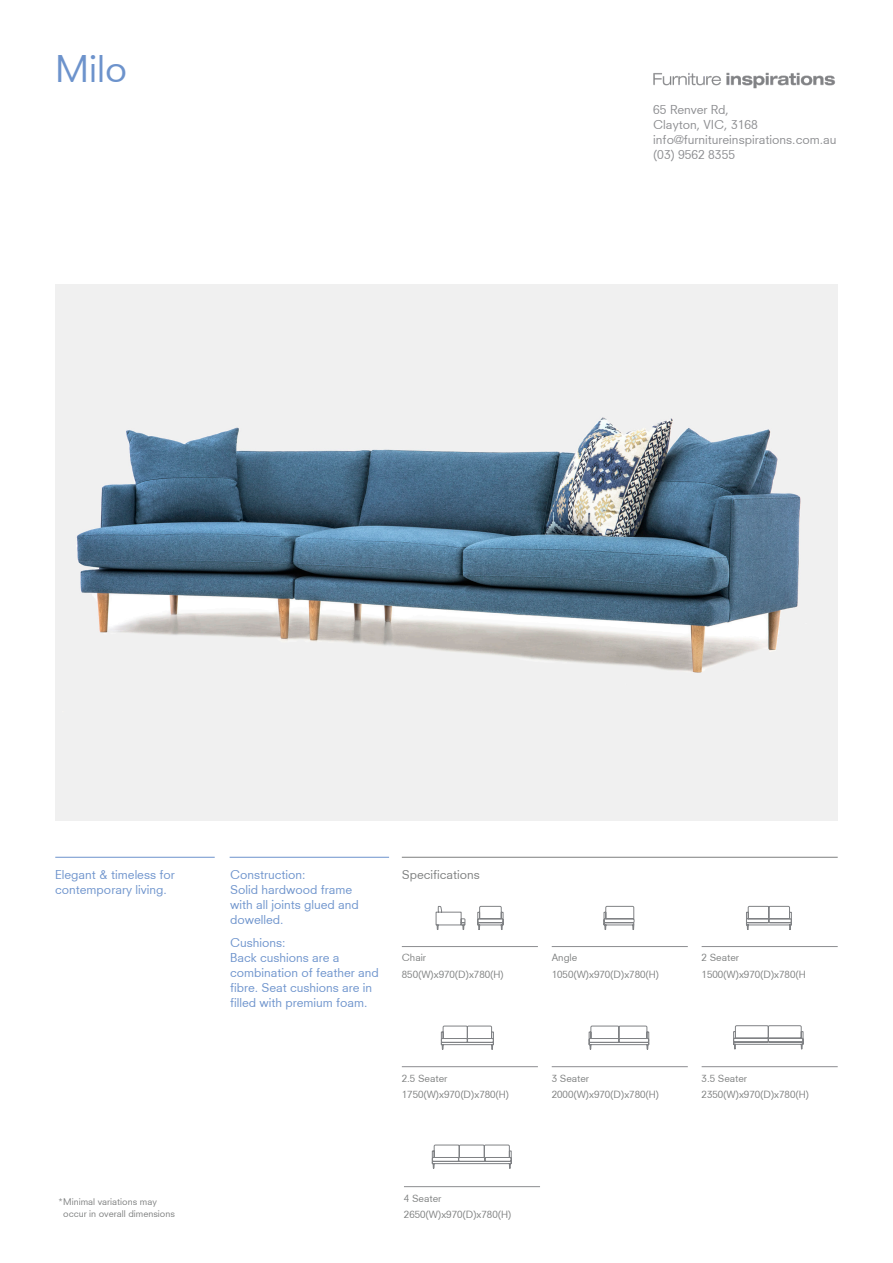
<style>
.page{position:relative;width:893px;height:1263px;background:#fff}
.page>*{position:absolute;margin:0;border:0;box-sizing:border-box;transform-origin:0 0}
.t1{font:36px "Neuzeit S";color:#6d93cc}
.t2{font:12px/15px "Neuzeit S";color:#6d93cc}
.t3{font:12px "Neuzeit S";color:#8c8d90}
.t4{font:12px "Neuzeit S";color:#7d7f7f}
.t5{font:9.75px "Neuzeit S";color:#7d7f7f}
.t6{font:9px/12px "Neuzeit S";color:#7d7f7f}
</style>
<div class="page">
<img style="left:56px;top:285px;width:781px;height:536px">
<hr style="left:55px;top:857px;width:160px;height:1px;background:#6d93cc">
<hr style="left:230px;top:857px;width:159px;height:1px;background:#6d93cc">
<hr style="left:402px;top:857px;width:436px;height:1px;background:#7d7f7f">
<hr style="left:402px;top:946px;width:136px;height:1px;background:#8c8d90">
<hr style="left:552px;top:946px;width:136px;height:1px;background:#8c8d90">
<hr style="left:702px;top:946px;width:136px;height:1px;background:#8c8d90">
<hr style="left:402px;top:1066px;width:136px;height:1px;background:#8c8d90">
<hr style="left:552px;top:1066px;width:136px;height:1px;background:#8c8d90">
<hr style="left:702px;top:1066px;width:136px;height:1px;background:#8c8d90">
<img style="left:653px;top:72px;width:182px;height:17px">
<hr style="left:404px;top:1186px;width:136px;height:1px;background:#8c8d90">
<svg style="left:436px;top:906px;width:67px;height:24px"></svg>
<svg style="left:604px;top:906px;width:30px;height:24px"></svg>
<svg style="left:746px;top:906px;width:46px;height:24px"></svg>
<svg style="left:441px;top:1026px;width:53px;height:23px"></svg>
<svg style="left:589px;top:1026px;width:60px;height:23px"></svg>
<svg style="left:733px;top:1025px;width:70px;height:24px"></svg>
<svg style="left:432px;top:1145px;width:80px;height:23px"></svg>
<p class="t1" style="left:55px;top:47px;width:74px">Milo</p>
<p class="t3" style="left:653px;top:102px;width:77px">65 Renver Rd,</p>
<p class="t3" style="left:653px;top:117px;width:106px">Clayton, VIC, 3168</p>
<p class="t3" style="left:653px;top:132px;width:185px">info@furnitureinspirations.com.au</p>
<p class="t3" style="left:653px;top:147px;width:83px">(03) 9562 8355</p>
<p class="t2" style="left:55px;top:867px;width:121px">Elegant &amp; timeless for contemporary living.</p>
<p class="t2" style="left:230px;top:867px;width:77px">Construction:</p>
<p class="t2" style="left:230px;top:882px;width:130px">Solid hardwood frame with all joints glued and dowelled.</p>
<p class="t2" style="left:230px;top:935px;width:57px">Cushions:</p>
<p class="t2" style="left:230px;top:950px;width:150px">Back cushions are a combination of feather and fibre. Seat cushions are in filled with premium foam.</p>
<p class="t4" style="left:402px;top:867px;width:80px">Specifications</p>
<p class="t5" style="left:402px;top:952px;width:26px">Chair</p>
<p class="t5" style="left:402px;top:968px;width:103px">850(W)x970(D)x780(H)</p>
<p class="t5" style="left:402px;top:1072px;width:47px">2.5 Seater</p>
<p class="t5" style="left:402px;top:1088px;width:109px">1750(W)x970(D)x780(H)</p>
<p class="t6" style="left:63px;top:1196px;width:113px;text-indent:-5px">*Minimal variations may occur in overall dimensions</p>
<p class="t5" style="left:404px;top:1192px;width:39px">4 Seater</p>
<p class="t5" style="left:404px;top:1208px;width:109px">2650(W)x970(D)x780(H)</p>
<p class="t5" style="left:552px;top:952px;width:27px">Angle</p>
<p class="t5" style="left:552px;top:968px;width:109px">1050(W)x970(D)x780(H)</p>
<p class="t5" style="left:552px;top:1072px;width:39px">3 Seater</p>
<p class="t5" style="left:552px;top:1088px;width:109px">2000(W)x970(D)x780(H)</p>
<p class="t5" style="left:702px;top:952px;width:39px">2 Seater</p>
<p class="t5" style="left:702px;top:968px;width:106px">1500(W)x970(D)x780(H</p>
<p class="t5" style="left:702px;top:1072px;width:47px">3.5 Seater</p>
<p class="t5" style="left:702px;top:1088px;width:109px">2350(W)x970(D)x780(H)</p>
</div>
